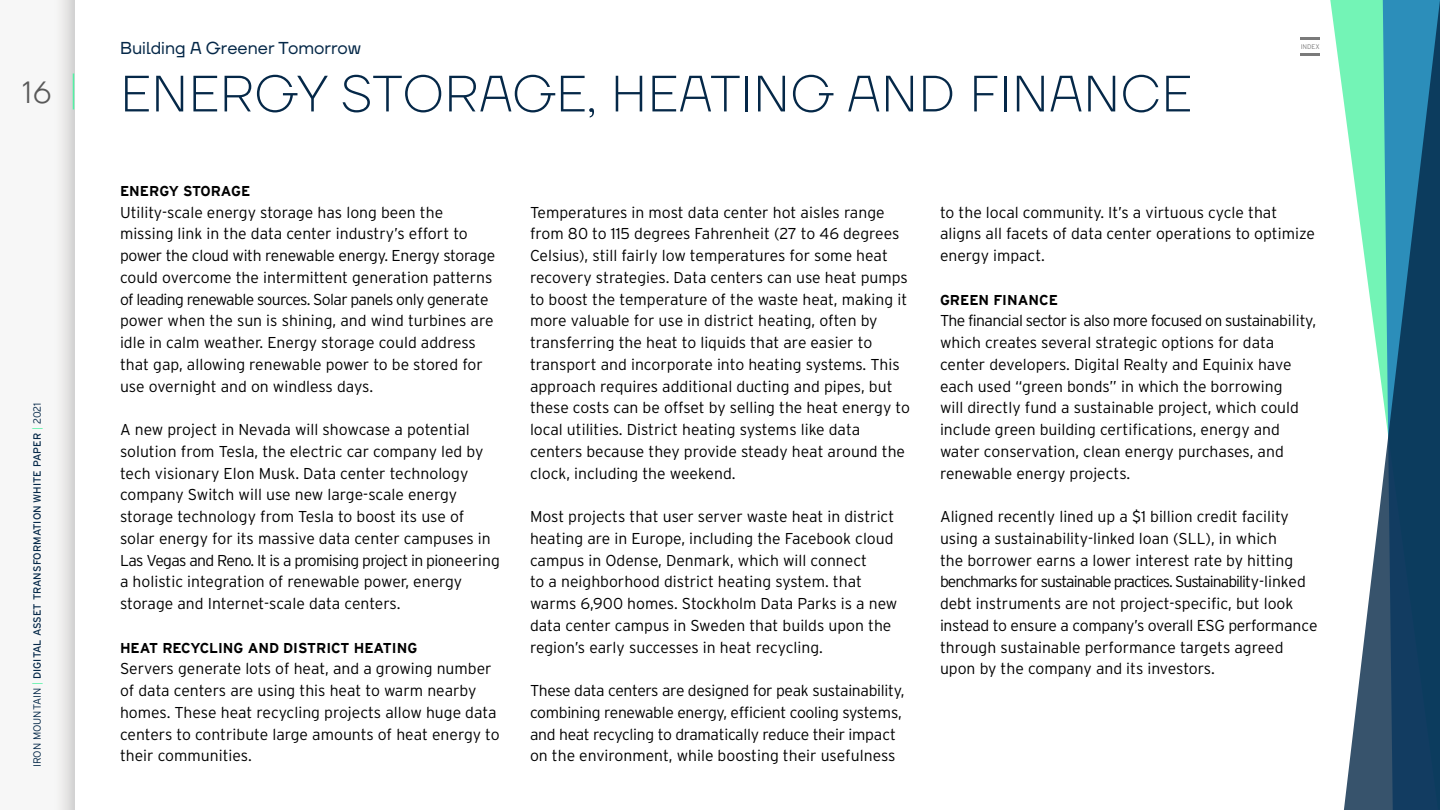
<style>
.page{position:relative;width:1440px;height:810px;background:#fff}
.page>*{position:absolute;margin:0;border:0;box-sizing:border-box;transform-origin:0 0}
.t1{font:200 51px "TT Firs Neue";color:#052848}
.t2{font:300 30.75px "TT Firs Neue";color:#595959}
.t3{font:17.25px "TT Firs Neue";color:#052848}
.t4{font:300 15.75px/21.8px "Interstate";color:#000}
.t5{font:300 15.75px/21.8px "Interstate";letter-spacing:-.02em;color:#000}
.t6{font:700 14.25px "Interstate";color:#000}
.t7{font:10.5px "Interstate";color:#052848}
.t8{font:300 6.75px "Interstate";color:#595959}
.s1{font-weight:300}
.s2{font-weight:300;color:#51f2a4}
</style>
<div class="page">
<div style="left:0;top:0;width:74px;height:810px;background:#f7f7f7"></div>
<svg style="left:1330px;top:0;width:14px;height:103px"></svg>
<svg style="left:1344px;top:0;width:96px;height:810px"></svg>
<hr style="left:73px;top:74px;width:1px;height:36px;background:#51f2a4">
<svg style="left:1301px;top:38px;width:19px;height:2px"></svg>
<hr style="left:1301px;top:53px;width:19px;height:3px;background:#595959">
<h2 class="t2" style="left:23px;top:71px;width:31px">16</h2>
<p class="t7" style="left:31px;top:767px;width:366px;rotate:-90deg"><span class="s1">IRON MOUNTAIN</span> <span class="s2">|</span> DIGITAL ASSET TRANSFORMATION WHITE PAPER <span class="s2">|</span> <span class="s1">2021</span></p>
<p class="t3" style="left:120px;top:36px;width:243px">Building A Greener Tomorrow</p>
<h1 class="t1" style="left:120px;top:59px;width:1074px">ENERGY STORAGE, HEATING AND FINANCE</h1>
<p class="t8" style="left:1301px;top:43px;width:21px">INDEX</p>
<p class="t6" style="left:120px;top:183px;width:132px">ENERGY STORAGE</p>
<p class="t4" style="left:120px;top:201px;width:377px">Utility-scale energy storage has long been the missing link in the data center industry’s effort to power the cloud with renewable energy. Energy storage could overcome the intermittent generation patterns of leading renewable sources. Solar panels only generate power when the sun is shining, and wind turbines are idle in calm weather. Energy storage could address that gap, allowing renewable power to be stored for use overnight and on windless days.</p>
<p class="t4" style="left:120px;top:418px;width:381px">A new project in Nevada will showcase a potential solution from Tesla, the electric car company led by tech visionary Elon Musk. Data center technology company Switch will use new large-scale energy storage technology from Tesla to boost its use of solar energy for its massive data center campuses in Las Vegas and Reno. It is a promising project in pioneering a holistic integration of renewable power, energy storage and Internet-scale data centers.</p>
<p class="t6" style="left:120px;top:640px;width:299px">HEAT RECYCLING AND DISTRICT HEATING</p>
<p class="t4" style="left:120px;top:658px;width:381px">Servers generate lots of heat, and a growing number of data centers are using this heat to warm nearby homes. These heat recycling projects allow huge data centers to contribute large amounts of heat energy to their communities.</p>
<p class="t4" style="left:530px;top:201px;width:381px">Temperatures in most data center hot aisles range from 80 to 115 degrees Fahrenheit (27 to 46 degrees Celsius), still fairly low temperatures for some heat recovery strategies. Data centers can use heat pumps to boost the temperature of the waste heat, making it more valuable for use in district heating, often by transferring the heat to liquids that are easier to transport and incorporate into heating systems. This approach requires additional ducting and pipes, but these costs can be offset by selling the heat energy to local utilities. District heating systems like data centers because they provide steady heat around the clock, including the weekend.</p>
<p class="t4" style="left:530px;top:505px;width:369px">Most projects that user server waste heat in district heating are in Europe, including the Facebook cloud campus in Odense, Denmark, which will connect<br>to a neighborhood district heating system. that warms 6,900 homes. Stockholm Data Parks is a new data center campus in Sweden that builds upon the region’s early successes in heat recycling.</p>
<p class="t5" style="left:530px;top:679px;width:376px">These data centers are designed for peak sustainability, combining renewable energy, efficient cooling systems, and heat recycling to dramatically reduce their impact on the environment, while boosting their usefulness</p>
<p class="t4" style="left:940px;top:201px;width:377px">to the local community. It’s a virtuous cycle that aligns all facets of data center operations to optimize energy impact.</p>
<p class="t6" style="left:940px;top:292px;width:119px">GREEN FINANCE</p>
<p class="t4" style="left:940px;top:310px;width:378px">The financial sector is also more focused on sustainability, which creates several strategic options for data center developers. Digital Realty and Equinix have each used “green bonds” in which the borrowing<br>will directly fund a sustainable project, which could include green building certifications, energy and water conservation, clean energy purchases, and renewable energy projects.</p>
<p class="t4" style="left:940px;top:505px;width:379px">Aligned recently lined up a $1 billion credit facility using a sustainability-linked loan (SLL), in which<br>the borrower earns a lower interest rate by hitting benchmarks for sustainable practices. Sustainability-linked debt instruments are not project-specific, but look instead to ensure a company’s overall ESG performance through sustainable performance targets agreed upon by the company and its investors.</p>
</div>
